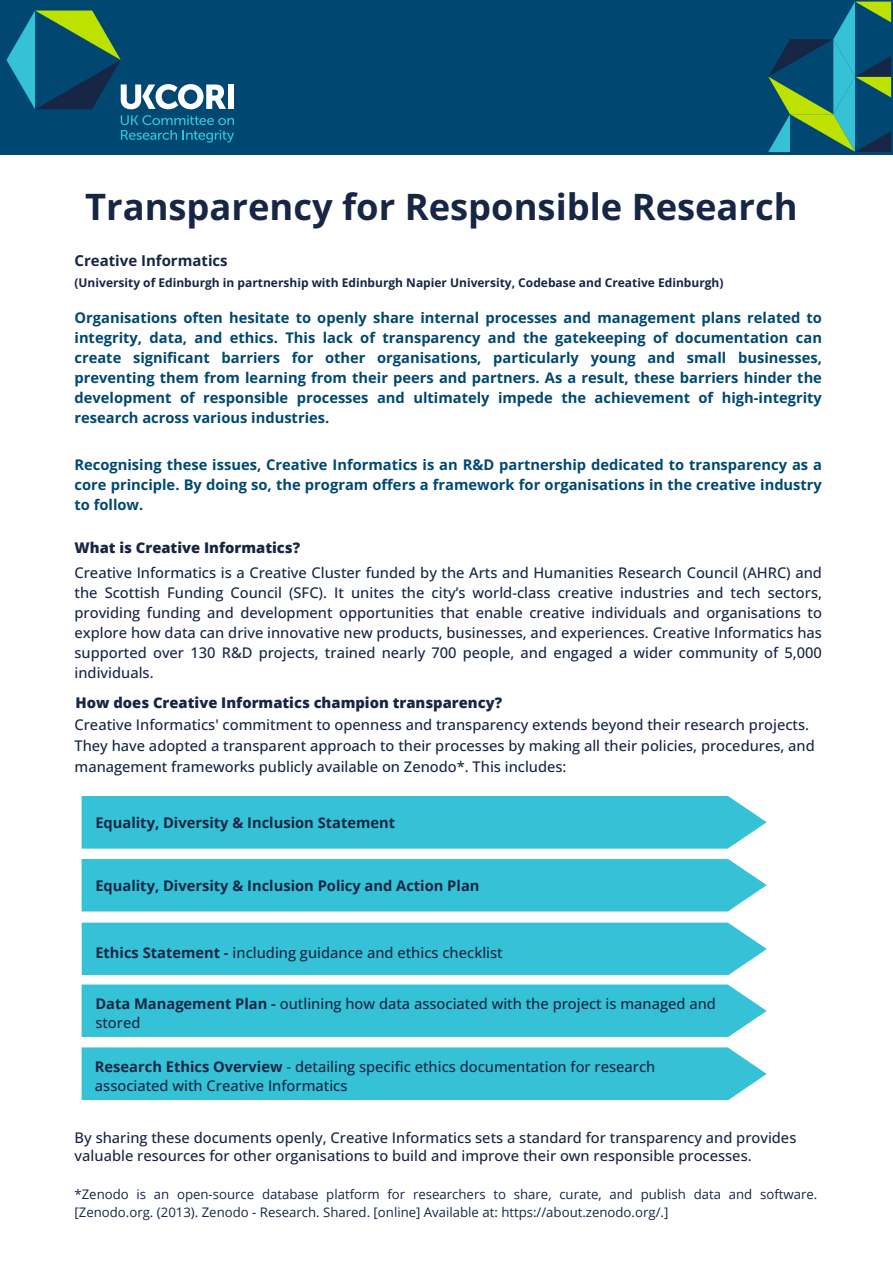
<style>
.page{position:relative;width:893px;height:1264px;background:#fff}
.page>*{position:absolute;margin:0;border:0;box-sizing:border-box;transform-origin:0 0}
.t1{font:700 36.3px "Open Sans";color:#172645}
.t2{font:700 15px "Open Sans";color:#172645}
.t3{font:500 14.7px/20.1px "Open Sans";color:#172645}
.t4{font:700 14.7px/19.8px "Open Sans";color:#004871;text-align:justify}
.t5{font:700 14.7px "Open Sans";color:#172645}
.t6{font:13.2px/17.5px "Open Sans";color:#172645}
.t7{font:700 12px "Open Sans";color:#172645}
.s1{font-weight:800}
.s2{font-weight:700}
.s3{font-weight:400}
</style>
<div class="page">
<div style="left:0;top:0;width:892px;height:154px;background:#004871"></div>
<svg style="left:768px;top:2px;width:123px;height:150px"></svg>
<svg style="left:121px;top:115px;width:113px;height:28px"></svg>
<div style="left:228px;top:84px;width:6px;height:25px;background:#fff"></div>
<svg style="left:6px;top:11px;width:220px;height:98px"></svg>
<div style="left:82px;top:859px;width:684px;height:52px;background:#35c2d6"></div>
<div style="left:82px;top:922px;width:684px;height:53px;background:#35c2d6"></div>
<div style="left:82px;top:796px;width:684px;height:52px;background:#35c2d6"></div>
<div style="left:82px;top:1047px;width:684px;height:53px;background:#35c2d6"></div>
<div style="left:82px;top:984px;width:684px;height:53px;background:#35c2d6"></div>
<p class="t1" style="left:85px;top:181px;width:714px">Transparency for Responsible Research</p>
<p class="t2" style="left:74px;top:249px;width:155px">Creative Informatics</p>
<p class="t7" style="left:74px;top:274px;width:650px">(University of Edinburgh in partnership with Edinburgh Napier University, Codebase and Creative Edinburgh)</p>
<p class="t4" style="left:74px;top:308px;width:748px">Organisations often hesitate to openly share internal processes and management plans related to integrity, data, and ethics. This lack of transparency and the gatekeeping of documentation can create significant barriers for other organisations, particularly young and small businesses, preventing them from learning from their peers and partners. As a result, these barriers hinder the development of responsible processes and ultimately impede the achievement of high-integrity research across various industries.</p>
<p class="t4" style="left:74px;top:454px;width:749px">Recognising these issues, Creative Informatics is an R&amp;D partnership dedicated to transparency as a core principle. By doing so, the program offers a framework for organisations in the creative industry to follow.</p>
<p class="t3" style="left:74px;top:535px;width:749px;line-height:24.8px"><span class="s1">What is Creative Informatics?<br></span>Creative Informatics is a Creative Cluster funded by the Arts and Humanities Research Council (AHRC) and</p>
<p class="t3" style="left:74px;top:582px;width:749px;text-align:justify">the Scottish Funding Council (SFC). It unites the city’s world-class creative industries and tech sectors, providing funding and development opportunities that enable creative individuals and organisations to explore how data can drive innovative new products, businesses, and experiences. Creative Informatics has supported over 130 R&amp;D projects, trained nearly 700 people, and engaged a wider community of 5,000 individuals.</p>
<p class="t3" style="left:74px;top:692px;width:741px;line-height:21.3px"><span class="s1">How does Creative Informatics champion transparency?<br></span>Creative Informatics' commitment to openness and transparency extends beyond their research projects.<br>They have adopted a transparent approach to their processes by making all their policies, procedures, and management frameworks publicly available on Zenodo*. This includes:</p>
<p class="t5" style="left:95px;top:812px;width:301px">Equality, Diversity &amp; Inclusion Statement</p>
<p class="t5" style="left:95px;top:875px;width:385px">Equality, Diversity &amp; Inclusion Policy and Action Plan</p>
<p class="t3" style="left:95px;top:942px;width:409px"><span class="s2">Ethics Statement -</span> including guidance and ethics checklist</p>
<p class="t3" style="left:95px;top:993px;width:622px;line-height:19.5px"><span class="s2">Data Management Plan -</span> outlining how data associated with the project is managed and stored</p>
<p class="t3" style="left:95px;top:1056px;width:562px;line-height:19.5px"><span class="s2">Research Ethics Overview</span> <span class="s3">-</span> detailing specific ethics documentation for research associated with Creative Informatics</p>
<p class="t3" style="left:75px;top:1128px;width:723px;line-height:17.5px">By sharing these documents openly, Creative Informatics sets a standard for transparency and provides valuable resources for other organisations to build and improve their own responsible processes.</p>
<p class="t6" style="left:74px;top:1184px;width:744px">*Zenodo is an open-source database platform for researchers to share, curate, and publish data and software. [Zenodo.org. (2013). Zenodo - Research. Shared. [online] Available at: https://about.zenodo.org/.]</p>
</div>
